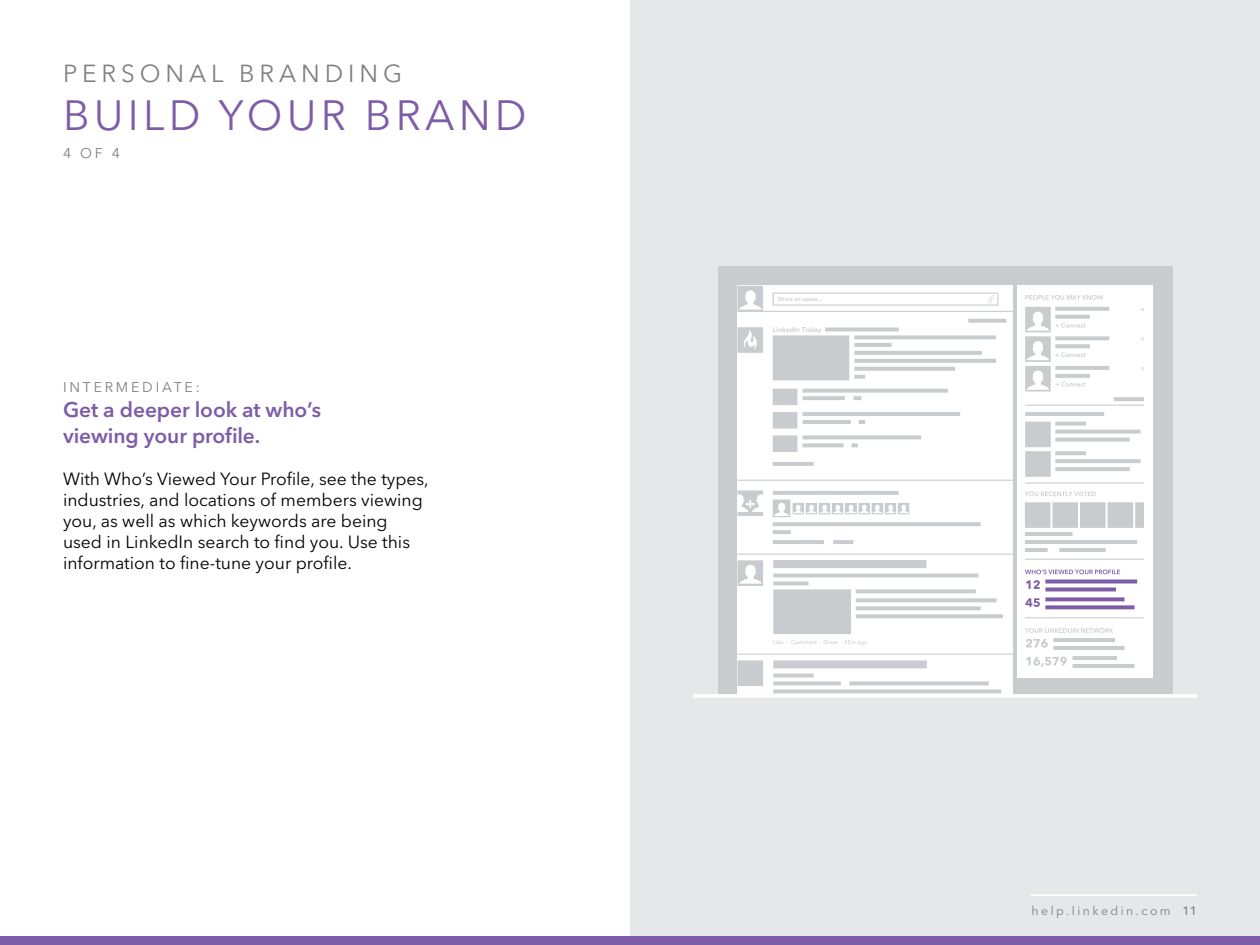
<style>
.page{position:relative;width:1260px;height:945px;background:#fff}
.page>*{position:absolute;margin:0;border:0;box-sizing:border-box;transform-origin:0 0}
.t1{font:42px "Avenir Next LT Pro";letter-spacing:.1em;color:#7e5da8}
.t2{font:24.5px "Avenir Next LT Pro";letter-spacing:.2em;color:#7f8080}
.t3{font:600 21px/25.2px "Avenir Next LT Pro";letter-spacing:-.005em;color:#7e5da8}
.t4{font:17.5px/21px "Avenir Next LT Pro";color:#000}
.t5{font:14px "Avenir Next LT Pro";letter-spacing:.2em;color:#7f8080}
.t6{font:12.25px "Avenir Next LT Pro";color:#7f8080}
.s1{font-weight:500}
</style>
<div class="page">
<div style="left:630px;top:0;width:630px;height:945px;background:#e6e7e8"></div>
<div style="left:718px;top:266px;width:454px;height:428px;background:#c9cccf"></div>
<div style="left:1017px;top:286px;width:136px;height:392px;background:#fff"></div>
<svg style="left:737px;top:319px;width:276px;height:375px;background:#f7f7f8"></svg>
<svg style="left:1025px;top:628px;width:110px;height:40px"></svg>
<svg style="left:1025px;top:295px;width:78px;height:5px"></svg>
<svg style="left:1025px;top:307px;width:119px;height:311px"></svg>
<svg style="left:737px;top:560px;width:266px;height:74px"></svg>
<svg style="left:737px;top:490px;width:244px;height:54px"></svg>
<svg style="left:737px;top:327px;width:259px;height:139px"></svg>
<svg style="left:737px;top:286px;width:276px;height:26px;background:#f4f5f5"></svg>
<svg style="left:773px;top:640px;width:94px;height:5px"></svg>
<div style="left:0;top:937px;width:1260px;height:8px;background:#7e5da8"></div>
<hr style="left:693px;top:694px;width:504px;height:4px;background:#fff">
<hr style="left:1031px;top:894px;width:166px;height:2px;background:#fff">
<h2 class="t2" style="left:63px;top:58px;width:341px">Personal Branding</h2>
<h1 class="t1" style="left:63px;top:90px;width:465px">Build your brand</h1>
<p class="t5" style="left:63px;top:145px;width:59px">4 of 4</p>
<p class="t5" style="left:63px;top:379px;width:138px">I ntermediate:</p>
<p class="t3" style="left:63px;top:397px;width:260px">Get a deeper look at who’s viewing your profile.</p>
<p class="t4" style="left:63px;top:468px;width:367px">With Who’s Viewed Your Profile, see the types, industries, and locations of members viewing you, as well as which keywords are being used in LinkedI n search to find you. Use this information to fine-tune your profile.</p>
<p class="t6" style="left:1032px;top:903px;width:167px">help.linkedin.com <span class="s1">11</span></p>
</div>
